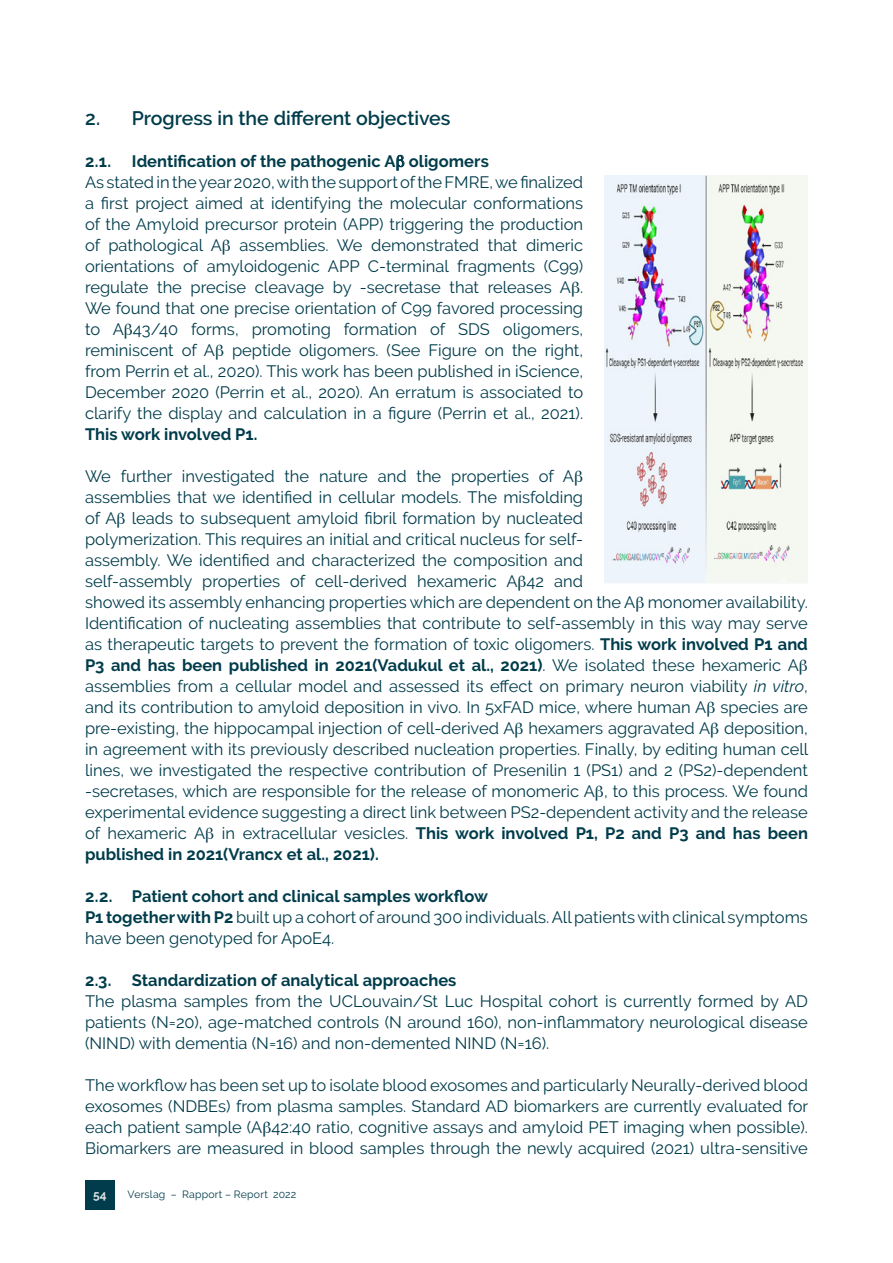
<style>
.page{position:relative;width:893px;height:1263px;background:#fff}
.page>*{position:absolute;margin:0;border:0;box-sizing:border-box;transform-origin:0 0}
.t1{font:600 19.5px "Raleway";letter-spacing:-.005em;color:#003c4b}
.c_body{font:16.5px/21px "Raleway";color:#003c4b;text-align:justify}
.t2{font:700 16.5px "Raleway";color:#003c4b}
.t3{font:700 12px "Raleway";color:#dae2e4}
.t4{font:10.5px "Raleway";letter-spacing:.02em;color:#003c4b}
.s1{font-weight:700}
.s2{font-style:italic}
</style>
<div class="page">
<svg style="left:85px;top:1180px;width:30px;height:30px"></svg>
<img style="left:604px;top:175px;width:204px;height:408px">
<p class="t1" style="left:85px;top:107px;width:367px">2. Progress in the different objectives</p>
<p class="t2" style="left:85px;top:151px;width:405px">2.1. Identification of the pathogenic A oligomers</p>
<p class="c_body" style="left:85px;top:171px;width:500px">As stated in the year 2020, with the support of the FMRE, we finalized a first project aimed at identifying the molecular conformations of the Amyloid precursor protein (APP) triggering the production of pathological A assemblies. We demonstrated that dimeric orientations of amyloidogenic APP C-terminal fragments (C99) regulate the precise cleavage by -secretase that releases A .<br>We found that one precise orientation of C99 favored processing to A 43/40 forms, promoting formation of SDS oligomers, reminiscent of A peptide oligomers. (See Figure on the right, from Perrin et al., 2020). This work has been published in iScience, December 2020 (Perrin et al., 2020). An erratum is associated to clarify the display and calculation in a figure (Perrin et al., 2021).<br><span class="s1">This work involved P1.</span></p>
<p class="c_body" style="left:85px;top:465px;width:725px;text-align:left">We further investigated the nature and the properties of A<br>assemblies that we identified in cellular models. The misfolding<br>of A leads to subsequent amyloid fibril formation by nucleated<br>polymerization. This requires an initial and critical nucleus for self-<br>assembly. We identified and characterized the composition and<br>self-assembly properties of cell-derived hexameric A 42 and<br>showed its assembly enhancing properties which are dependent on the A monomer availability.<br>Identification of nucleating assemblies that contribute to self-assembly in this way may serve as therapeutic targets to prevent the formation of toxic oligomers. <span class="s1">This work involved P1 and P3 and has been published in 2021(Vadukul et al., 2021)</span>. We isolated these hexameric A assemblies from a cellular model and assessed its effect on primary neuron viability <span class="s2">in vitro</span>, and its contribution to amyloid deposition in vivo. In 5xFAD mice, where human A species are pre-existing, the hippocampal injection of cell-derived A hexamers aggravated A deposition, in agreement with its previously described nucleation properties. Finally, by editing human cell lines, we investigated the respective contribution of Presenilin 1 (PS1) and 2 (PS2)-dependent -secretases, which are responsible for the release of monomeric A , to this process. We found experimental evidence suggesting a direct link between PS2-dependent activity and the release of hexameric A in extracellular vesicles. <span class="s1">This work involved P1, P2 and P3 and has been published in 2021(Vrancx et al., 2021).</span></p>
<p class="t2" style="left:85px;top:886px;width:405px">2.2. Patient cohort and clinical samples workflow</p>
<p class="c_body" style="left:85px;top:906px;width:724px"><span class="s1">P1 together with P2</span> built up a cohort of around 300 individuals. All patients with clinical symptoms have been genotyped for ApoE4.</p>
<p class="t2" style="left:85px;top:970px;width:373px">2.3. Standardization of analytical approaches</p>
<p class="c_body" style="left:85px;top:990px;width:724px">The plasma samples from the UCLouvain/St Luc Hospital cohort is currently formed by AD patients (N=20), age-matched controls (N around 160), non-inflammatory neurological disease (NIND) with dementia (N=16) and non-demented NIND (N=16).</p>
<p class="c_body" style="left:85px;top:1074px;width:725px">The workflow has been set up to isolate blood exosomes and particularly Neurally-derived blood exosomes (NDBEs) from plasma samples. Standard AD biomarkers are currently evaluated for each patient sample (A 42:40 ratio, cognitive assays and amyloid PET imaging when possible).<br>Biomarkers are measured in blood samples through the newly acquired (2021) ultra-sensitive</p>
<p class="t3" style="left:93px;top:1188px;width:15px">54</p>
<p class="t4" style="left:128px;top:1188px;width:170px">Verslag – Rapport – Report 2022</p>
</div>
